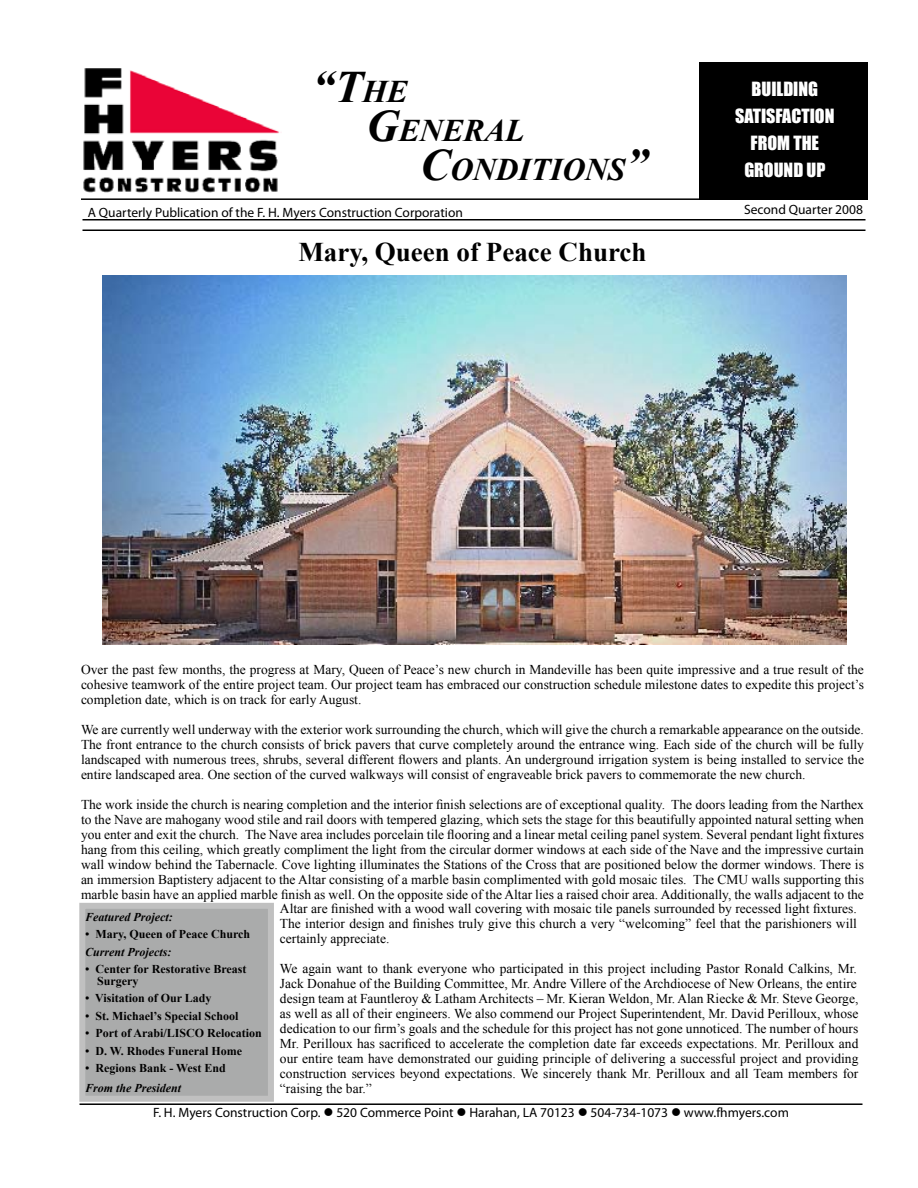
<style>
.page{position:relative;width:918px;height:1188px;background:#fff}
.page>*{position:absolute;margin:0;border:0;box-sizing:border-box;transform-origin:0 0}
.t1{font:italic 700 45px "Times New Roman";color:#000}
.t2{font:italic 700 31.5px/39px "Times New Roman";color:#000}
.t3{font:700 27px "Times New Roman";color:#000}
.t4{font:18px/27px "Impact";color:#fff;text-align:center}
.t5{font:13.5px/15px "Times New Roman";color:#000;text-align:justify}
.t6{font:13.5px "Myriad Pro";color:#000}
.t7{font:700 12px/12px "Times New Roman";color:#000}
.t8{font:italic 700 12px "Times New Roman";color:#000}
.s1{font-size:31.5px}
.s2{font-size:45px}
</style>
<div class="page">
<img style="left:83px;top:68px;width:198px;height:125px">
<div style="left:699px;top:62px;width:169px;height:137px;background:#000"></div>
<hr style="left:82px;top:219px;width:784px;height:1px;background:#000">
<hr style="left:80px;top:1103px;width:782px;height:2px;background:#000">
<div style="left:82px;top:906px;width:189px;height:193px;background:#aaabab"></div>
<div style="left:79px;top:903px;width:195px;height:199px;border:6px solid #c0c0c0"></div>
<hr style="left:82px;top:230px;width:784px;height:1px;background:#000">
<hr style="left:81px;top:198px;width:783px;height:2px;background:#000">
<img style="left:102px;top:275px;width:744px;height:370px">
<h1 class="t1" style="left:312px;top:56px;width:97px">“T<span class="s1">he</span></h1>
<h2 class="t2" style="left:420px;top:110px;width:229px;text-indent:-54px"><span class="s2">G</span>eneral<br><span class="s2">C</span>onditions<span class="s2">”</span></h2>
<p class="t6" style="left:88px;top:204px;width:377px">A Quarterly Publication of the F. H. Myers Construction Corporation</p>
<h3 class="t3" style="left:298px;top:233px;width:350px">Mary, Queen of Peace Church</h3>
<h3 class="t4" style="left:735px;top:75px;width:101px">BUILDING<br>SATISFACTION<br>FROM THE<br>GROUND UP</h3>
<p class="t6" style="left:744px;top:201px;width:121px">Second Quarter 2008</p>
<p class="t5" style="left:81px;top:662px;width:784px">Over the past few months, the progress at Mary, Queen of Peace’s new church in Mandeville has been quite impressive and a true result of the cohesive teamwork of the entire project team. Our project team has embraced our construction schedule milestone dates to expedite this project’s completion date, which is on track for early August.</p>
<p class="t5" style="left:81px;top:722px;width:784px">We are currently well underway with the exterior work surrounding the church, which will give the church a remarkable appearance on the outside.<br>The front entrance to the church consists of brick pavers that curve completely around the entrance wing. Each side of the church will be fully landscaped with numerous trees, shrubs, several different flowers and plants. An underground irrigation system is being installed to service the entire landscaped area. One section of the curved walkways will consist of engraveable brick pavers to commemorate the new church.</p>
<p class="t5" style="left:81px;top:797px;width:785px">The work inside the church is nearing completion and the interior finish selections are of exceptional quality. The doors leading from the Narthex</p>
<p class="t5" style="left:81px;top:812px;width:784px">to the Nave are mahogany wood stile and rail doors with tempered glazing, which sets the stage for this beautifully appointed natural setting when</p>
<p class="t5" style="left:81px;top:827px;width:785px">you enter and exit the church. The Nave area includes porcelain tile flooring and a linear metal ceiling panel system. Several pendant light fixtures</p>
<p class="t5" style="left:81px;top:842px;width:785px">hang from this ceiling, which greatly compliment the light from the circular dormer windows at each side of the Nave and the impressive curtain</p>
<p class="t5" style="left:81px;top:857px;width:784px">wall window behind the Tabernacle. Cove lighting illuminates the Stations of the Cross that are positioned below the dormer windows. There is</p>
<p class="t5" style="left:81px;top:872px;width:784px">an immersion Baptistery adjacent to the Altar consisting of a marble basin complimented with gold mosaic tiles. The CMU walls supporting this</p>
<p class="t5" style="left:81px;top:887px;width:784px">marble basin have an applied marble finish as well. On the opposite side of the Altar lies a raised choir area. Additionally, the walls adjacent to the</p>
<p class="t5" style="left:280px;top:901px;width:578px">Altar are finished with a wood wall covering with mosaic tile panels surrounded by recessed light fixtures.</p>
<p class="t5" style="left:280px;top:916px;width:578px">The interior design and finishes truly give this church a very “welcoming” feel that the parishioners will</p>
<p class="t5" style="left:280px;top:931px;width:111px">certainly appreciate.</p>
<p class="t5" style="left:280px;top:961px;width:580px">We again want to thank everyone who participated in this project including Pastor Ronald Calkins, Mr.<br>Jack Donahue of the Building Committee, Mr. Andre Villere of the Archdiocese of New Orleans, the entire design team at Fauntleroy &amp; Latham Architects – Mr. Kieran Weldon, Mr. Alan Riecke &amp; Mr. Steve George, as well as all of their engineers. We also commend our Project Superintendent, Mr. David Perilloux, whose dedication to our firm’s goals and the schedule for this project has not gone unnoticed. The number of hours Mr. Perilloux has sacrificed to accelerate the completion date far exceeds expectations. Mr. Perilloux and our entire team have demonstrated our guiding principle of delivering a successful project and providing construction services beyond expectations. We sincerely thank Mr. Perilloux and all Team members for “raising the bar.”</p>
<p class="t8" style="left:85px;top:908px;width:89px">Featured Project:</p>
<p class="t7" style="left:85px;top:928px;width:166px">• Mary, Queen of Peace Church</p>
<p class="t8" style="left:85px;top:943px;width:88px">Current Projects:</p>
<p class="t7" style="left:97px;top:963px;width:151px;text-indent:-12px">• Center for Restorative Breast<br>Surgery</p>
<p class="t7" style="left:85px;top:992px;width:128px">• Visitation of Our Lady</p>
<p class="t7" style="left:85px;top:1010px;width:155px">• St. Michael’s Special School</p>
<p class="t7" style="left:85px;top:1027px;width:178px">• Port of Arabi/LISCO Relocation</p>
<p class="t7" style="left:85px;top:1044px;width:158px">• D. W. Rhodes Funeral Home</p>
<p class="t7" style="left:85px;top:1062px;width:142px">• Regions Bank - West End</p>
<p class="t8" style="left:85px;top:1079px;width:98px">From the President</p>
<p class="t6" style="left:153px;top:1104px;width:637px">F. H. Myers Construction Corp. ● 520 Commerce Point ● Harahan, LA 70123 ● 504-734-1073 ● www.fhmyers.com</p>
</div>
